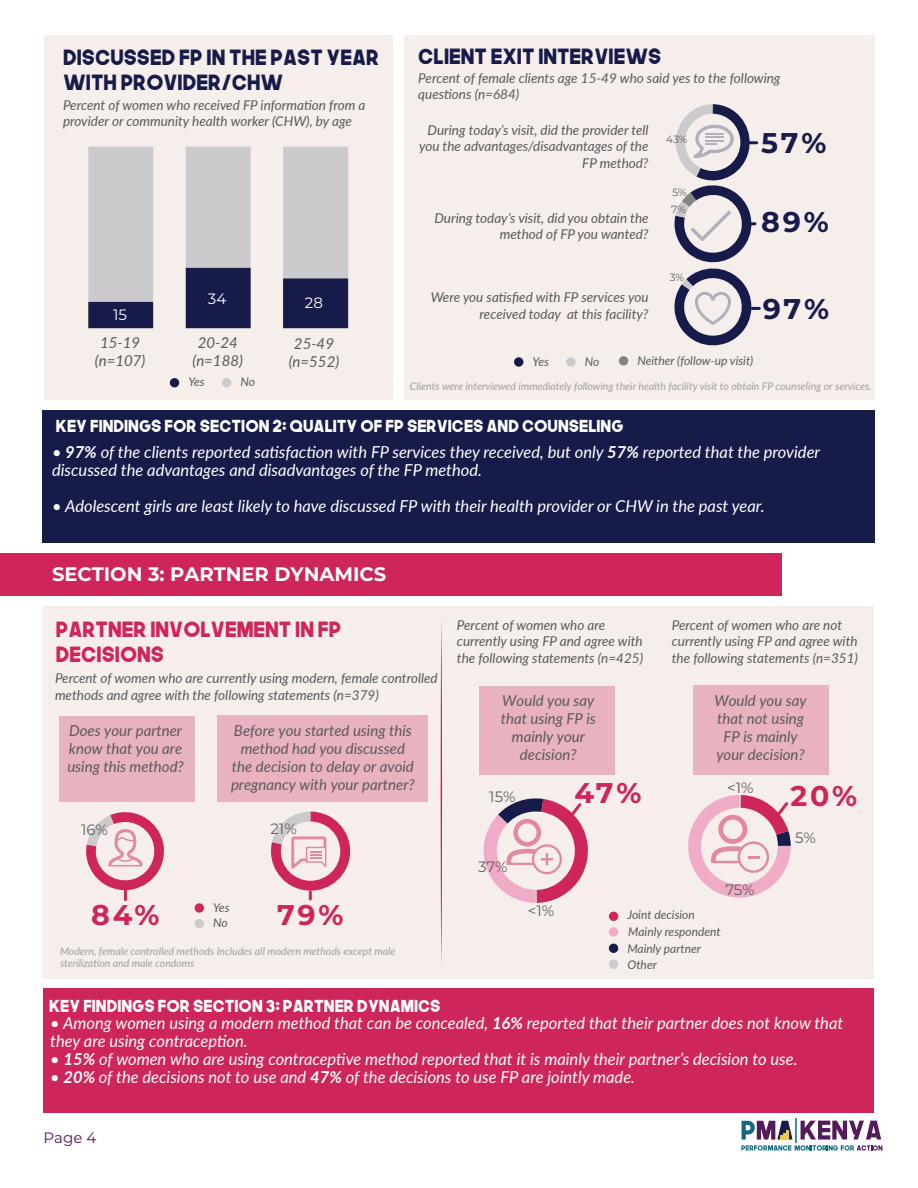
<style>
.page{position:relative;width:918px;height:1188px;background:#fff}
.page>*{position:absolute;margin:0;border:0;box-sizing:border-box;transform-origin:0 0}
.t1{font:700 28.5px "Montserrat";letter-spacing:.1em;color:#ce265a}
.t2{font:700 28.5px "Montserrat";color:#171b49}
.t3{font:21px/25.2px "The Next Font";color:#171b49}
.t4{font:21px/25.2px "The Next Font";color:#ce265a}
.t5{font:700 19.5px "Montserrat";color:#fff}
.t6{font:italic 16.5px/18px "Lato";color:#fff}
.t7{font:16.5px "The Next Font";color:#fff}
.t8{font:italic 15px/18px "Lato";color:#59595b;text-align:center}
.t9{font:15px "Montserrat";color:#5f5f60}
.t10{font:15px "Montserrat";color:#fff}
.t11{font:15px "Montserrat";color:#531b5a}
.t12{font:italic 13.5px/16.5px "Lato";color:#59595b}
.t13{font:italic 12px/15.6px "Lato";color:#59595b}
.t14{font:italic 10.5px/12px "Lato";color:#a09f9f}
.t15{font:10.5px "Montserrat";color:#5f5f60}
.s1{font-weight:700}
</style>
<div class="page">
<div style="left:45px;top:35px;width:348px;height:365px;background:#f5eeea"></div>
<svg style="left:88px;top:147px;width:260px;height:181px"></svg>
<div style="left:404px;top:36px;width:471px;height:364px;background:#f5eeea"></div>
<div style="left:514px;top:357px;width:9px;height:10px;background:#171b49;border-radius:50%"></div>
<div style="left:566px;top:357px;width:10px;height:10px;background:#cbcbcd;border-radius:50%"></div>
<div style="left:619px;top:356px;width:9px;height:10px;background:#838484;border-radius:50%"></div>
<div style="left:43px;top:410px;width:832px;height:133px;background:#171b49"></div>
<div style="left:1px;top:553px;width:781px;height:43px;background:#ce265a"></div>
<div style="left:43px;top:607px;width:831px;height:372px;background:#f5eeea"></div>
<div style="left:609px;top:912px;width:9px;height:9px;background:#ce265a;border-radius:50%"></div>
<div style="left:609px;top:927px;width:9px;height:10px;background:#f0abc6;border-radius:50%"></div>
<div style="left:609px;top:944px;width:9px;height:9px;background:#171b49;border-radius:50%"></div>
<div style="left:43px;top:988px;width:831px;height:125px;background:#ce265a"></div>
<div style="left:170px;top:378px;width:9px;height:9px;background:#171b49;border-radius:50%"></div>
<div style="left:222px;top:378px;width:9px;height:9px;background:#cbcbcd;border-radius:50%"></div>
<hr style="left:124px;top:883px;width:3px;height:17px;background:#ce265a">
<hr style="left:795px;top:1118px;width:2px;height:25px;background:#12677d">
<svg style="left:741px;top:1121px;width:141px;height:30px"></svg>
<div style="left:195px;top:903px;width:9px;height:10px;background:#ce265a;border-radius:50%"></div>
<div style="left:195px;top:919px;width:9px;height:9px;background:#cbcbcd;border-radius:50%"></div>
<div style="left:218px;top:715px;width:210px;height:87px;background:#e9b2bf"></div>
<div style="left:480px;top:687px;width:135px;height:88px;background:#e9b2bf"></div>
<div style="left:693px;top:685px;width:135px;height:90px;background:#e9b2bf"></div>
<svg style="left:441px;top:621px;width:1px;height:345px"></svg>
<div style="left:59px;top:716px;width:135px;height:86px;background:#e9b2bf"></div>
<div style="left:609px;top:959px;width:9px;height:10px;background:#cbcbcd;border-radius:50%"></div>
<svg style="left:674px;top:104px;width:85px;height:242px"></svg>
<svg style="left:86px;top:812px;width:78px;height:81px"></svg>
<svg style="left:271px;top:812px;width:80px;height:87px"></svg>
<svg style="left:484px;top:798px;width:104px;height:105px"></svg>
<svg style="left:688px;top:795px;width:103px;height:103px"></svg>
<h2 class="t3" style="left:63px;top:43px;width:318px">DISCUSSED FP IN THE PAST YEAR<br>WITH PROVIDER/CHW</h2>
<p class="t12" style="left:63px;top:96px;width:304px">Percent of women who received FP information from a provider or community health worker (CHW), by age</p>
<p class="t10" style="left:113px;top:305px;width:15px">15</p>
<p class="t8" style="left:95px;top:332px;width:52px">15-19 (n=107)</p>
<p class="t10" style="left:208px;top:289px;width:20px">34</p>
<p class="t10" style="left:305px;top:292px;width:20px">28</p>
<p class="t8" style="left:192px;top:333px;width:52px">20-24 (n=188)</p>
<p class="t8" style="left:289px;top:334px;width:52px">25-49 (n=552)</p>
<p class="t13" style="left:188px;top:374px;width:18px">Yes</p>
<p class="t13" style="left:241px;top:374px;width:16px">No</p>
<h2 class="t3" style="left:418px;top:42px;width:245px">CLIENT EXIT INTERVIEWS</h2>
<p class="t12" style="left:418px;top:69px;width:364px">Percent of female clients age 15-49 who said yes to the following questions (n=684)</p>
<p class="t12" style="left:419px;top:121px;width:231px;text-align:right">During today’s visit, did the provider tell you the advantages/disadvantages of the<br>FP method?</p>
<p class="t12" style="left:434px;top:209px;width:216px;text-align:right">During today’s visit, did you obtain the method of FP you wanted?</p>
<p class="t12" style="left:431px;top:289px;width:219px;text-align:right">Were you satisfied with FP services you received today at this facility?</p>
<p class="t15" style="left:666px;top:132px;width:23px">43%</p>
<p class="t15" style="left:672px;top:185px;width:16px">5%</p>
<p class="t15" style="left:671px;top:202px;width:16px">7%</p>
<p class="t15" style="left:670px;top:270px;width:16px">3%</p>
<h1 class="t2" style="left:761px;top:122px;width:67px">57%</h1>
<h1 class="t2" style="left:761px;top:201px;width:69px">89%</h1>
<h1 class="t2" style="left:763px;top:288px;width:68px">97%</h1>
<p class="t13" style="left:533px;top:353px;width:18px">Yes</p>
<p class="t13" style="left:585px;top:353px;width:16px">No</p>
<p class="t13" style="left:637px;top:352px;width:117px">Neither (follow-up visit)</p>
<p class="t14" style="left:410px;top:379px;width:463px">Clients were interviewed immediately following their health facility visit to obtain FP counseling or services.</p>
<p class="t7" style="left:56px;top:415px;width:569px">KEY FINDINGS FOR SECTION 2: QUALITY OF FP SERVICES AND COUNSELING</p>
<p class="t6" style="left:52px;top:442px;width:770px">• <span class="s1">97%</span> of the clients reported satisfaction with FP services they received, but only <span class="s1">57%</span> reported that the provider discussed the advantages and disadvantages of the FP method.</p>
<p class="t6" style="left:52px;top:496px;width:714px">• Adolescent girls are least likely to have discussed FP with their health provider or CHW in the past year.</p>
<h3 class="t5" style="left:52px;top:560px;width:336px">SECTION 3: PARTNER DYNAMICS</h3>
<h2 class="t4" style="left:56px;top:615px;width:287px">PARTNER INVOLVEMENT IN FP<br>DECISIONS</h2>
<p class="t12" style="left:55px;top:669px;width:384px">Percent of women who are currently using modern, female controlled methods and agree with the following statements (n=379)</p>
<p class="t8" style="left:67px;top:721px;width:118px;text-align:left">Does your partner know that you are using this method?</p>
<p class="t8" style="left:231px;top:721px;width:185px">Before you started using this method had you discussed the decision to delay or avoid pregnancy with your partner?</p>
<p class="t9" style="left:81px;top:819px;width:28px">16%</p>
<p class="t9" style="left:270px;top:819px;width:28px">21%</p>
<p class="t13" style="left:213px;top:899px;width:18px">Yes<br>No</p>
<h1 class="t1" style="left:91px;top:894px;width:70px">84%</h1>
<h1 class="t1" style="left:277px;top:894px;width:68px">79%</h1>
<p class="t14" style="left:60px;top:945px;width:337px">Modern, female controlled methods Includes all modern methods except male sterilization and male condoms</p>
<p class="t7" style="left:49px;top:994px;width:393px">KEY FINDINGS FOR SECTION 3: PARTNER DYNAMICS</p>
<p class="t12" style="left:457px;top:616px;width:188px">Percent of women who are currently using FP and agree with the following statements (n=425)</p>
<p class="t12" style="left:672px;top:616px;width:188px">Percent of women who are not currently using FP and agree with the following statements (n=351)</p>
<p class="t8" style="left:501px;top:691px;width:97px">Would you say that using FP is mainly your decision?</p>
<p class="t8" style="left:715px;top:691px;width:94px">Would you say that not using<br>FP is mainly your decision?</p>
<p class="t9" style="left:489px;top:787px;width:28px">15%</p>
<h1 class="t1" style="left:574px;top:772px;width:68px">47%</h1>
<p class="t9" style="left:478px;top:856px;width:31px">37%</p>
<p class="t9" style="left:727px;top:777px;width:28px">&lt;1%</p>
<p class="t9" style="left:725px;top:880px;width:31px">75%</p>
<p class="t9" style="left:528px;top:900px;width:28px">&lt;1%</p>
<p class="t13" style="left:627px;top:907px;width:69px">Joint decision</p>
<p class="t13" style="left:627px;top:940px;width:75px">Mainly partner</p>
<p class="t13" style="left:628px;top:923px;width:94px">Mainly respondent</p>
<p class="t13" style="left:627px;top:956px;width:31px">Other</p>
<h1 class="t1" style="left:790px;top:775px;width:68px">20%</h1>
<p class="t9" style="left:795px;top:828px;width:22px">5%</p>
<p class="t6" style="left:50px;top:1013px;width:795px">• Among women using a modern method that can be concealed, <span class="s1">16%</span> reported that their partner does not know that they are using contraception.</p>
<p class="t6" style="left:50px;top:1050px;width:749px">• <span class="s1">15%</span> of women who are using contraceptive method reported that it is mainly their partner’s decision to use.</p>
<p class="t6" style="left:50px;top:1068px;width:586px">• <span class="s1">20%</span> of the decisions not to use and <span class="s1">47%</span> of the decisions to use FP are jointly made.</p>
<p class="t11" style="left:44px;top:1127px;width:54px">Page 4</p>
</div>
